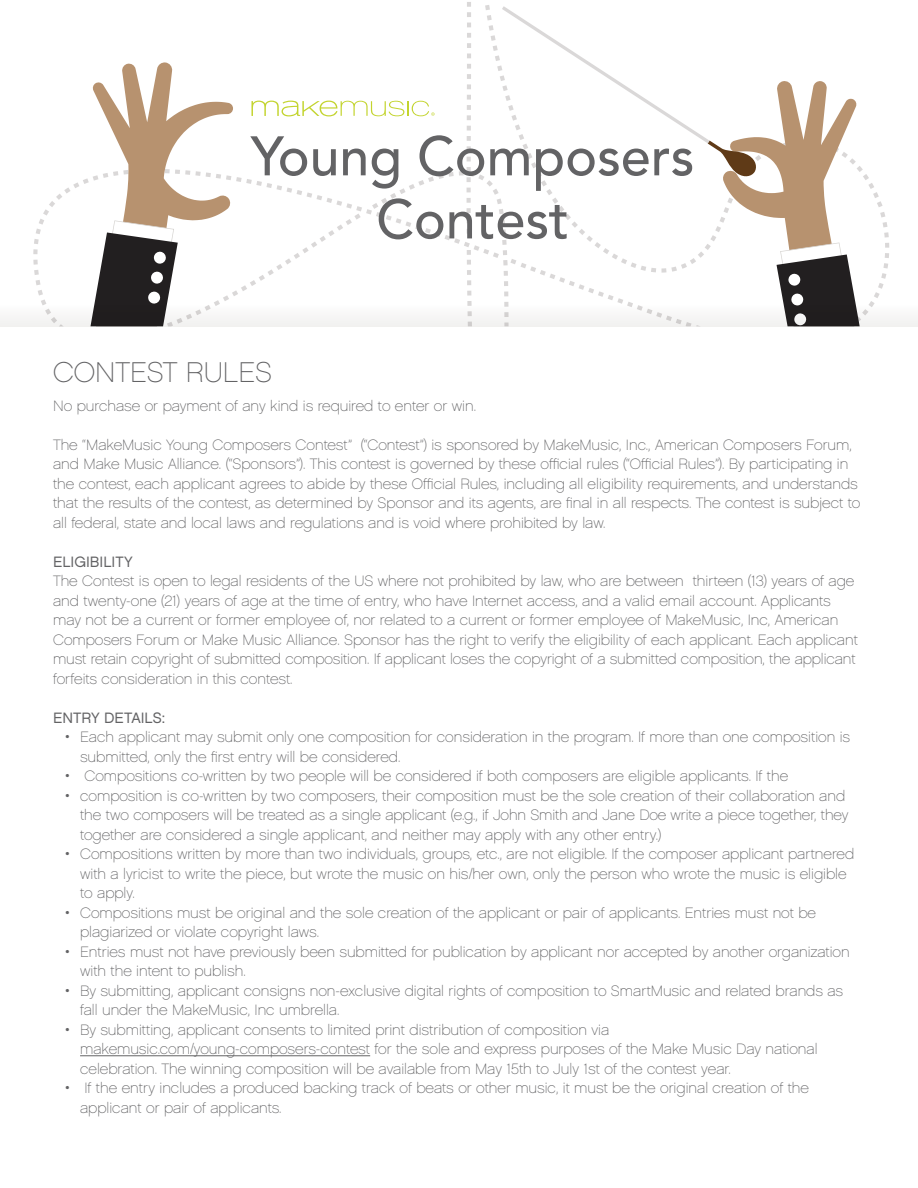
<style>
.page{position:relative;width:918px;height:1188px;background:#fff}
.page>*{position:absolute;margin:0;border:0;box-sizing:border-box;transform-origin:0 0}
.t1{font:28.5px "Chalet Paris Nineteen Sixty";color:#636365}
.t2{font:15px/19.5px "Chalet Paris Nineteen Sixty";color:#636365}
.t3{font:15px "Chalet London Nineteen Sixty";color:#636365}
</style>
<div class="page">
<hr style="left:80px;top:1055px;width:290px;height:1px;background:#636365">
<svg style="left:92px;top:2px;width:791px;height:303px"></svg>
<svg style="left:0;top:305px;width:918px;height:22px"></svg>
<h1 class="t1" style="left:53px;top:356px;width:221px">CONTEST RULES</h1>
<p class="t2" style="left:53px;top:396px;width:424px">No purchase or payment of any kind is required to enter or win.</p>
<p class="t2" style="left:53px;top:435px;width:809px">The “MakeMusic Young Composers Contest” (“Contest”) is sponsored by MakeMusic, Inc., American Composers Forum, and Make Music Alliance. (“Sponsors”). This contest is governed by these official rules (“Official Rules”). By participating in the contest, each applicant agrees to abide by these Official Rules, including all eligibility requirements, and understands that the results of the contest, as determined by Sponsor and its agents, are final in all respects. The contest is subject to all federal, state and local laws and regulations and is void where prohibited by law.</p>
<p class="t3" style="left:53px;top:552px;width:81px">ELIGIBILITY</p>
<p class="t2" style="left:53px;top:571px;width:806px">The Contest is open to legal residents of the US where not prohibited by law, who are between thirteen (13) years of age and twenty-one (21) years of age at the time of entry, who have Internet access, and a valid email account. Applicants may not be a current or former employee of, nor related to a current or former employee of MakeMusic, Inc, American Composers Forum or Make Music Alliance. Sponsor has the right to verify the eligibility of each applicant. Each applicant must retain copyright of submitted composition. If applicant loses the copyright of a submitted composition, the applicant forfeits consideration in this contest.</p>
<p class="t3" style="left:53px;top:708px;width:114px">ENTRY DETAILS:</p>
<p class="t2" style="left:80px;top:727px;width:772px;text-indent:-15px">• Each applicant may submit only one composition for consideration in the program. If more than one composition is submitted, only the first entry will be considered.</p>
<p class="t2" style="left:65px;top:766px;width:725px">• Compositions co-written by two people will be considered if both composers are eligible applicants. If the</p>
<p class="t2" style="left:80px;top:786px;width:770px;text-indent:-15px">• composition is co-written by two composers, their composition must be the sole creation of their collaboration and the two composers will be treated as a single applicant (e.g., if John Smith and Jane Doe write a piece together, they together are considered a single applicant, and neither may apply with any other entry.)</p>
<p class="t2" style="left:80px;top:844px;width:776px;text-indent:-15px">• Compositions written by more than two individuals, groups, etc., are not eligible. If the composer applicant partnered with a lyricist to write the piece, but wrote the music on his/her own, only the person who wrote the music is eligible to apply.</p>
<p class="t2" style="left:80px;top:903px;width:738px;text-indent:-15px">• Compositions must be original and the sole creation of the applicant or pair of applicants. Entries must not be plagiarized or violate copyright laws.</p>
<p class="t2" style="left:80px;top:942px;width:771px;text-indent:-15px">• Entries must not have previously been submitted for publication by applicant nor accepted by another organization with the intent to publish.</p>
<p class="t2" style="left:80px;top:981px;width:765px;text-indent:-15px">• By submitting, applicant consigns non-exclusive digital rights of composition to SmartMusic and related brands as fall under the MakeMusic, Inc umbrella.</p>
<p class="t2" style="left:80px;top:1020px;width:739px;text-indent:-15px">• By submitting, applicant consents to limited print distribution of composition via makemusic.com/young-composers-contest for the sole and express purposes of the Make Music Day national celebration. The winning composition will be available from May 15th to July 1st of the contest year.</p>
<p class="t2" style="left:80px;top:1078px;width:730px;text-indent:-15px">• If the entry includes a produced backing track of beats or other music, it must be the original creation of the applicant or pair of applicants.</p>
</div>
